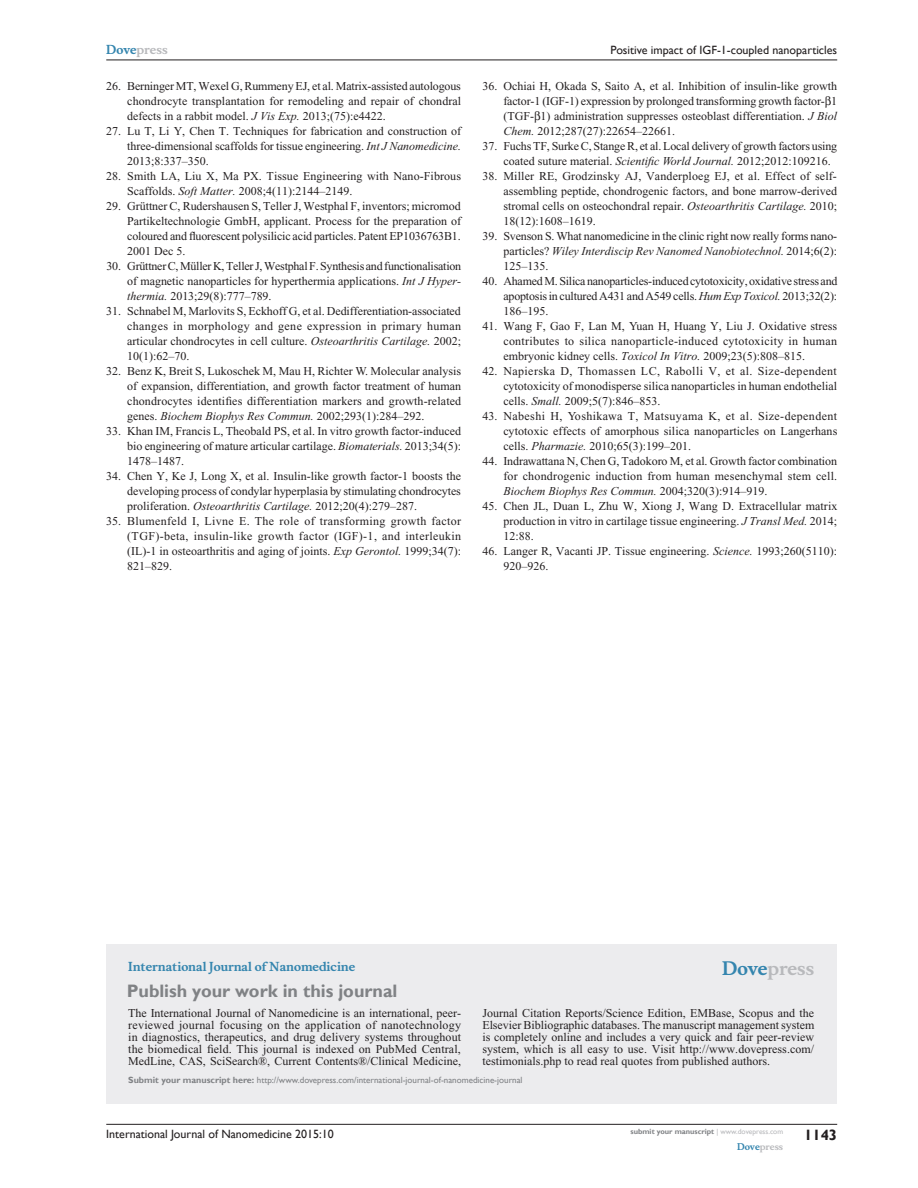
<style>
.page{position:relative;width:918px;height:1188px;background:#fff}
.page>*{position:absolute;margin:0;border:0;box-sizing:border-box;transform-origin:0 0}
.PromBx-H1{font:700 18px "Gill Sans";color:#808285}
.PromBx-Brand{font:700 18px "Musee";color:#b8b9bc}
.t1{font:700 15px "Gill Sans";color:#231f20}
.RefNL2{font:12px/15px "Times New Roman";color:#231f20;text-align:justify}
.PromBx-Tx{font:12px/12px "Times New Roman";color:#231f20;text-align:justify}
.t2{font:12px "Gill Sans";color:#231f20}
.PromBx-JrnlName{font:700 12px "Musee";color:#3485ae}
.t3{font:700 12px "Musee";color:#b8b9bc}
.PromBx-SubmitMssWebA{font:9px "Gill Sans";color:#808285}
.t4{font:700 9px "Musee";color:#b8b9bc}
.t5{font:700 7.5px "Gill Sans";color:#808285}
.s1{color:#3485ae}
.s2{font-style:italic}
.s3{font-weight:700}
.s4{font-weight:400;color:#b8b9bc}
</style>
<div class="page">
<div style="left:106px;top:944px;width:731px;height:159px;background:#ececee"></div>
<hr style="left:106px;top:1124px;width:731px;height:1px;background:#231f20">
<hr style="left:106px;top:60px;width:731px;height:1px;background:#231f20">
<p class="t3" style="left:106px;top:43px;width:63px"><span class="s1">Dove</span>press</p>
<p class="RefNL2" style="left:127px;top:79px;width:336px;text-indent:-21px">26. Berninger MT, Wexel G, Rummeny EJ, et al. Matrix-assisted autologous chondrocyte transplantation for remodeling and repair of chondral defects in a rabbit model. <span class="s2">J Vis Exp.</span> 2013;(75):e4422.</p>
<p class="RefNL2" style="left:127px;top:124px;width:335px;text-indent:-21px">27. Lu T, Li Y, Chen T. Techniques for fabrication and construction of three-dimensional scaffolds for tissue engineering. <span class="s2">Int J Nanomedicine.<br></span>2013;8:337–350.</p>
<p class="RefNL2" style="left:127px;top:169px;width:335px;text-indent:-21px">28. Smith LA, Liu X, Ma PX. Tissue Engineering with Nano-Fibrous<br>Scaffolds. <span class="s2">Soft Matter.</span> 2008;4(11):2144–2149.</p>
<p class="RefNL2" style="left:127px;top:199px;width:335px;text-indent:-21px">29. Grüttner C, Rudershausen S, Teller J, Westphal F, inventors; micromod Partikeltechnologie GmbH, applicant. Process for the preparation of coloured and fluorescent polysilicic acid particles. Patent EP1036763B1.<br>2001 Dec 5.</p>
<p class="RefNL2" style="left:127px;top:259px;width:335px;text-indent:-21px">30. Grüttner C, Müller K, Teller J, Westphal F. Synthesis and functionalisation of magnetic nanoparticles for hyperthermia applications. <span class="s2">Int J Hyper&shy;thermia.</span> 2013;29(8):777–789.</p>
<p class="RefNL2" style="left:127px;top:304px;width:335px;text-indent:-21px">31. Schnabel M, Marlovits S, Eckhoff G, et al. Dedifferentiation-associated changes in morphology and gene expression in primary human articular chondrocytes in cell culture. <span class="s2">Osteoarthritis Cartilage.</span> 2002; 10(1):62–70.</p>
<p class="RefNL2" style="left:127px;top:364px;width:336px;text-indent:-21px">32. Benz K, Breit S, Lukoschek M, Mau H, Richter W. Molecular analysis of expansion, differentiation, and growth factor treatment of human chondrocytes identifies differentiation markers and growth-related genes. <span class="s2">Biochem Biophys Res Commun.</span> 2002;293(1):284–292.</p>
<p class="RefNL2" style="left:127px;top:424px;width:335px;text-indent:-21px">33. Khan IM, Francis L, Theobald PS, et al. In vitro growth factor-induced bio engineering of mature articular cartilage. <span class="s2">Biomaterials.</span> 2013;34(5):<br>1478–1487.</p>
<p class="RefNL2" style="left:127px;top:469px;width:335px;text-indent:-21px">34. Chen Y, Ke J, Long X, et al. Insulin-like growth factor-1 boosts the developing process of condylar hyperplasia by stimulating chondrocytes proliferation. <span class="s2">Osteoarthritis Cartilage.</span> 2012;20(4):279–287.</p>
<p class="RefNL2" style="left:127px;top:514px;width:336px;text-indent:-21px">35. Blumenfeld I, Livne E. The role of transforming growth factor (TGF)-beta, insulin-like growth factor (IGF)-1, and interleukin (IL)-1 in osteoarthritis and aging of joints. <span class="s2">Exp Gerontol.</span> 1999;34(7):<br>821–829.</p>
<p class="t2" style="left:611px;top:43px;width:228px">Positive impact of IGF-1-coupled nanoparticles</p>
<p class="RefNL2" style="left:503px;top:79px;width:335px;text-indent:-21px">36. Ochiai H, Okada S, Saito A, et al. Inhibition of insulin-like growth factor-1 (IGF-1) expression by prolonged transforming growth factor- 1 (TGF- 1) administration suppresses osteoblast differentiation. <span class="s2">J Biol Chem.</span> 2012;287(27):22654–22661.</p>
<p class="RefNL2" style="left:503px;top:139px;width:335px;text-indent:-21px">37. Fuchs TF, Surke C, Stange R, et al. Local delivery of growth factors using coated suture material. <span class="s2">Scientific World Journal.</span> 2012;2012:109216.</p>
<p class="RefNL2" style="left:503px;top:169px;width:335px;text-indent:-21px">38. Miller RE, Grodzinsky AJ, Vanderploeg EJ, et al. Effect of self&shy;assembling peptide, chondrogenic factors, and bone marrow-derived stromal cells on osteochondral repair. <span class="s2">Osteoarthritis Cartilage.</span> 2010; 18(12):1608–1619.</p>
<p class="RefNL2" style="left:503px;top:229px;width:335px;text-indent:-21px">39. Svenson S. What nanomedicine in the clinic right now really forms nano&shy;particles? <span class="s2">Wiley Interdiscip Rev Nanomed Nanobiotechnol.</span> 2014;6(2):<br>125–135.</p>
<p class="RefNL2" style="left:503px;top:274px;width:336px;text-indent:-21px">40. Ahamed M. Silica nanoparticles-induced cytotoxicity, oxidative stress and apoptosis in cultured A431 and A549 cells. <span class="s2">Hum Exp Toxicol.</span> 2013;32(2):<br>186–195.</p>
<p class="RefNL2" style="left:503px;top:319px;width:335px;text-indent:-21px">41. Wang F, Gao F, Lan M, Yuan H, Huang Y, Liu J. Oxidative stress contributes to silica nanoparticle-induced cytotoxicity in human embryonic kidney cells. <span class="s2">Toxicol In Vitro.</span> 2009;23(5):808–815.</p>
<p class="RefNL2" style="left:503px;top:364px;width:335px;text-indent:-21px">42. Napierska D, Thomassen LC, Rabolli V, et al. Size-dependent cytotoxicity of monodisperse silica nanoparticles in human endothelial cells. <span class="s2">Small.</span> 2009;5(7):846–853.</p>
<p class="RefNL2" style="left:503px;top:409px;width:335px;text-indent:-21px">43. Nabeshi H, Yoshikawa T, Matsuyama K, et al. Size-dependent cytotoxic effects of amorphous silica nanoparticles on Langerhans cells. <span class="s2">Pharmazie.</span> 2010;65(3):199–201.</p>
<p class="RefNL2" style="left:503px;top:454px;width:335px;text-indent:-21px">44. Indrawattana N, Chen G, Tadokoro M, et al. Growth factor combination for chondrogenic induction from human mesenchymal stem cell.<br><span class="s2">Biochem Biophys Res Commun.</span> 2004;320(3):914–919.</p>
<p class="RefNL2" style="left:503px;top:499px;width:335px;text-indent:-21px">45. Chen JL, Duan L, Zhu W, Xiong J, Wang D. Extracellular matrix production in vitro in cartilage tissue engineering. <span class="s2">J Transl Med.</span> 2014; 12:88.</p>
<p class="RefNL2" style="left:503px;top:544px;width:335px;text-indent:-21px">46. Langer R, Vacanti JP. Tissue engineering. <span class="s2">Science.</span> 1993;260(5110):<br>920–926.</p>
<p class="PromBx-JrnlName" style="left:128px;top:959px;width:228px">International Journal of Nanomedicine</p>
<p class="PromBx-H1" style="left:127px;top:980px;width:272px">Publish your work in this journal</p>
<p class="PromBx-Brand" style="left:722px;top:958px;width:94px"><span class="s1">Dove</span>press</p>
<p class="PromBx-Tx" style="left:128px;top:1007px;width:334px">The International Journal of Nanomedicine is an international, peer&shy;reviewed journal focusing on the application of nanotechnology in diagnostics, therapeutics, and drug delivery systems throughout the biomedical field. This journal is indexed on PubMed Central, MedLine, CAS, SciSearch®, Current Contents®/Clinical Medicine,</p>
<p class="PromBx-Tx" style="left:482px;top:1007px;width:334px">Journal Citation Reports/Science Edition, EMBase, Scopus and the Elsevier Bibliographic databases. The manuscript management system is completely online and includes a very quick and fair peer-review system, which is all easy to use. Visit http://www.dovepress.com/ testimonials.php to read real quotes from published authors.</p>
<p class="PromBx-SubmitMssWebA" style="left:128px;top:1075px;width:396px"><span class="s3">Submit your manuscript here:</span> http://www.dovepress.com/international-journal-of-nanomedicine-journal</p>
<p class="t2" style="left:106px;top:1127px;width:229px">International Journal of Nanomedicine 2015:10</p>
<p class="t5" style="left:631px;top:1127px;width:154px">submit your manuscript <span class="s4">| www.dovepress.com</span></p>
<p class="t4" style="left:737px;top:1141px;width:48px"><span class="s1">Dove</span>press</p>
<p class="t1" style="left:804px;top:1126px;width:35px">1143</p>
</div>
